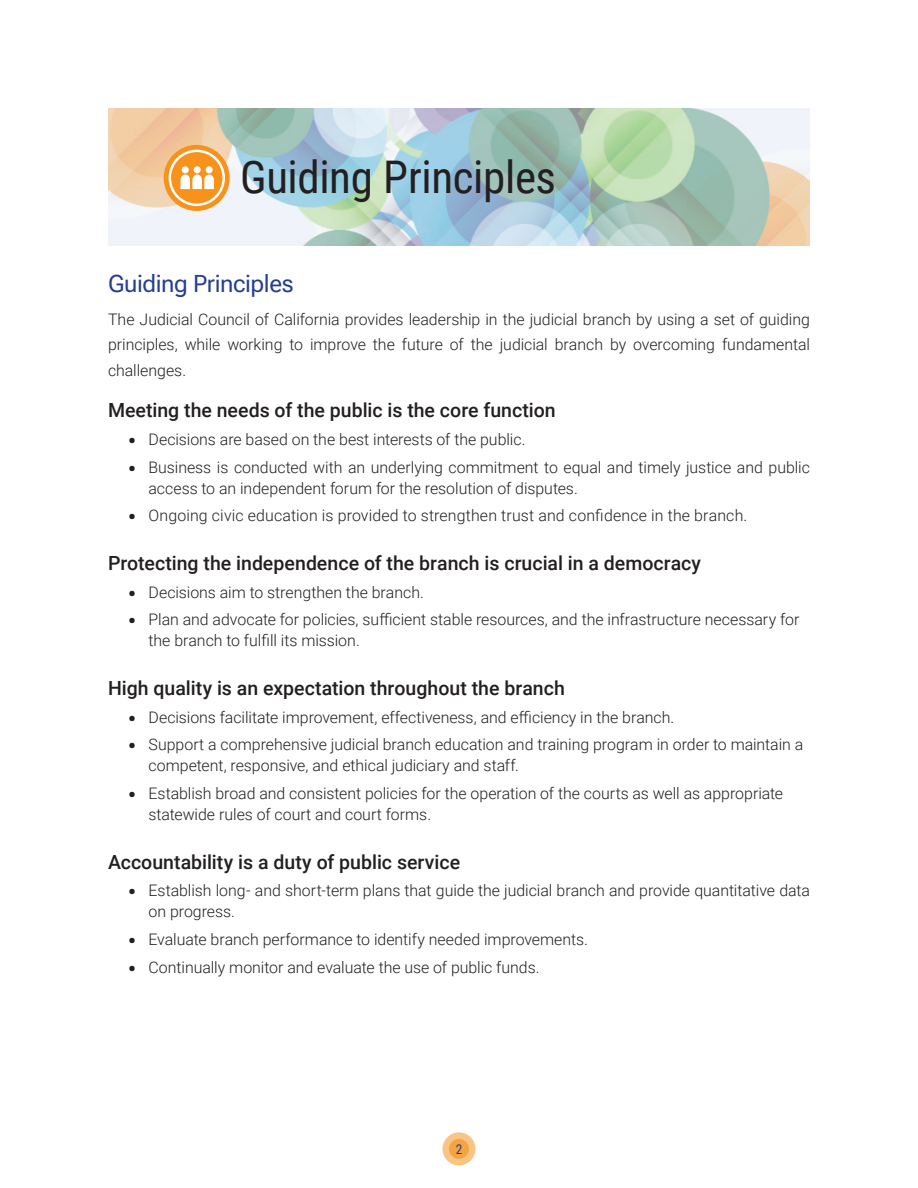
<style>
.page{position:relative;width:918px;height:1188px;background:#fff}
.page>*{position:absolute;margin:0;border:0;box-sizing:border-box;transform-origin:0 0}
.t1{font:45px "Roboto Condensed";letter-spacing:-.01em;color:#231f20}
.t2{font:24px "Roboto Flex";letter-spacing:-.015em;color:#253f8e}
.t3{font:500 19.5px "Roboto";color:#231f20}
.t4{font:300 15.9px/21px "Roboto";color:#231f20}
.t5{font:13.5px "Roboto Condensed";color:#253f8e}
.s1{font-weight:900;font-size:21px}
</style>
<div class="page">
<img style="left:108px;top:108px;width:702px;height:137px">
<svg style="left:442px;top:1132px;width:34px;height:33px"></svg>
<div style="left:449px;top:1139px;width:20px;height:20px;background:#f5a442;border-radius:50%"></div>
<div style="left:164px;top:145px;width:66px;height:66px;background:#f7931d;border-radius:50%"></div>
<svg style="left:169px;top:150px;width:56px;height:56px"></svg>
<div style="left:206px;top:166px;width:7px;height:7px;background:#fff;border-radius:50%"></div>
<h1 class="t1" style="left:240px;top:145px;width:318px">Guiding Principles</h1>
<h2 class="t2" style="left:108px;top:263px;width:187px">Guiding Principles</h2>
<p class="t4" style="left:108px;top:306px;width:704px;line-height:25.5px;text-align:justify">The Judicial Council of California provides leadership in the judicial branch by using a set of guiding principles, while working to improve the future of the judicial branch by overcoming fundamental challenges.</p>
<p class="t3" style="left:108px;top:397px;width:449px">Meeting the needs of the public is the core function</p>
<p class="t4" style="left:128px;top:428px;width:399px"><span class="s1">•</span> Decisions are based on the best interests of the public.</p>
<p class="t4" style="left:148px;top:456px;width:663px;text-indent:-20px"><span class="s1">•</span> Business is conducted with an underlying commitment to equal and timely justice and public access to an independent forum for the resolution of disputes.</p>
<p class="t4" style="left:128px;top:505px;width:621px"><span class="s1">•</span> Ongoing civic education is provided to strengthen trust and confidence in the branch.</p>
<p class="t3" style="left:108px;top:549px;width:594px">Protecting the independence of the branch is crucial in a democracy</p>
<p class="t4" style="left:128px;top:581px;width:297px"><span class="s1">•</span> Decisions aim to strengthen the branch.</p>
<p class="t4" style="left:148px;top:609px;width:652px;text-indent:-20px"><span class="s1">•</span> Plan and advocate for policies, sufficient stable resources, and the infrastructure necessary for the branch to fulfill its mission.</p>
<p class="t3" style="left:108px;top:674px;width:458px">High quality is an expectation throughout the branch</p>
<p class="t4" style="left:128px;top:706px;width:548px"><span class="s1">•</span> Decisions facilitate improvement, effectiveness, and efficiency in the branch.</p>
<p class="t4" style="left:148px;top:734px;width:656px;text-indent:-20px"><span class="s1">•</span> Support a comprehensive judicial branch education and training program in order to maintain a competent, responsive, and ethical judiciary and staff.</p>
<p class="t4" style="left:148px;top:782px;width:636px;text-indent:-20px"><span class="s1">•</span> Establish broad and consistent policies for the operation of the courts as well as appropriate statewide rules of court and court forms.</p>
<p class="t3" style="left:108px;top:848px;width:354px">Accountability is a duty of public service</p>
<p class="t4" style="left:148px;top:880px;width:663px;text-indent:-20px"><span class="s1">•</span> Establish long- and short-term plans that guide the judicial branch and provide quantitative data on progress.</p>
<p class="t4" style="left:128px;top:928px;width:461px"><span class="s1">•</span> Evaluate branch performance to identify needed improvements.</p>
<p class="t4" style="left:128px;top:956px;width:413px"><span class="s1">•</span> Continually monitor and evaluate the use of public funds.</p>
<p class="t5" style="left:456px;top:1140px;width:8px">2</p>
</div>
